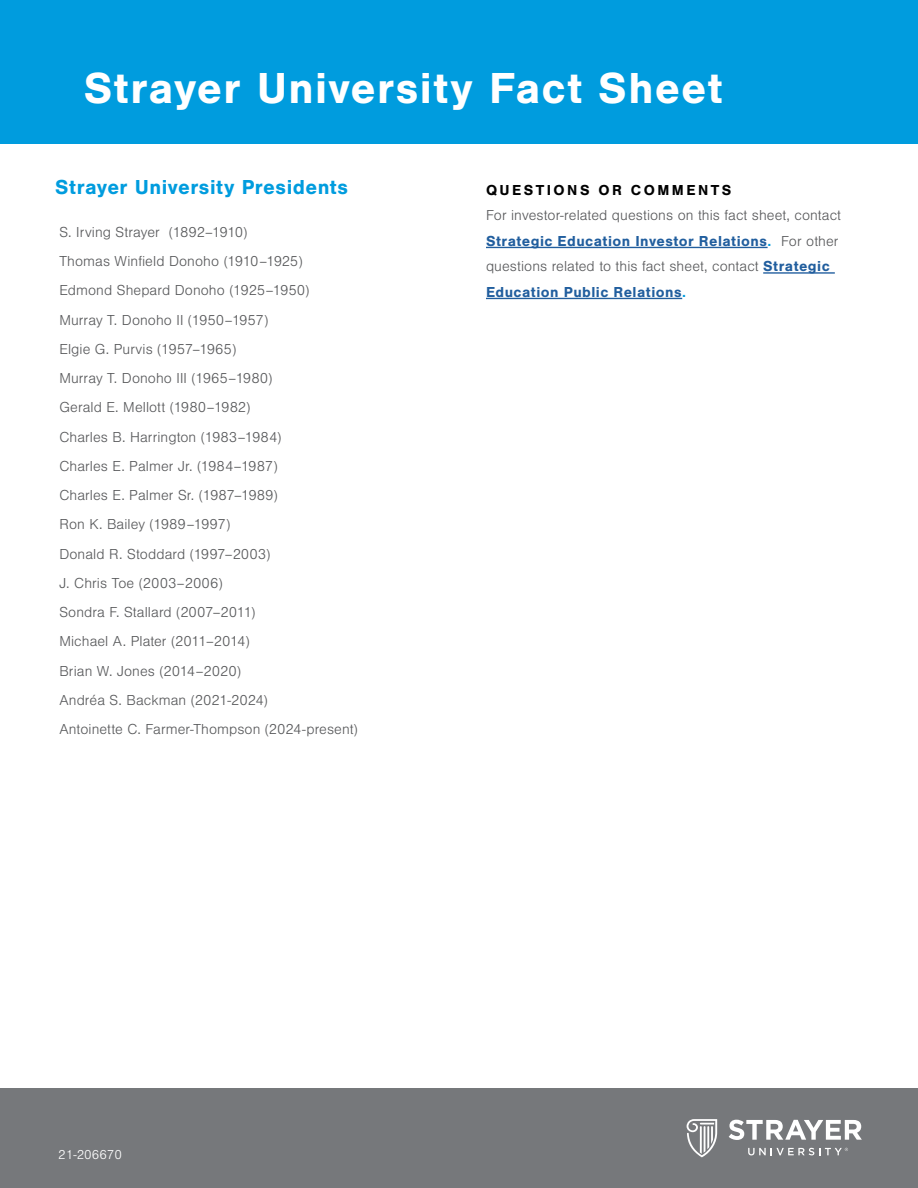
<style>
.page{position:relative;width:918px;height:1188px;background:#fff}
.page>*{position:absolute;margin:0;border:0;box-sizing:border-box;transform-origin:0 0}
.t1{font:700 45px "Nimbus San";letter-spacing:.025em;color:#fff}
.t2{font:700 21px "Nimbus San";letter-spacing:.02em;color:#009cde}
.t3{font:300 15px/29.2px "Nimbus San";letter-spacing:.005em;color:#58595b}
.t4{font:700 15px "Nimbus San";letter-spacing:.165em;color:#000}
.t5{font:300 13.5px "Nimbus San";color:#fff}
.s1{font-weight:700;color:#215e9e}
.s2{font-weight:700;color:#009cde}
</style>
<div class="page">
<div style="left:0;top:1089px;width:918px;height:99px;background:#76787b"></div>
<svg style="left:687px;top:1119px;width:30px;height:38px"></svg>
<svg style="left:729px;top:1120px;width:133px;height:20px"></svg>
<svg style="left:748px;top:1148px;width:100px;height:7px"></svg>
<div style="left:0;top:0;width:918px;height:143px;background:#009cde"></div>
<hr style="left:486px;top:247px;width:282px;height:1px;background:#215e9e">
<hr style="left:763px;top:272px;width:72px;height:2px;background:#215e9e">
<hr style="left:486px;top:298px;width:196px;height:1px;background:#215e9e">
<h1 class="t1" style="left:84px;top:63px;width:640px">Strayer University Fact Sheet</h1>
<h2 class="t2" style="left:55px;top:176px;width:295px">Strayer University Presidents</h2>
<p class="t3" style="left:59px;top:218px;width:300px">S. Irving Strayer (1892–1910)<br>Thomas Winfield Donoho (1910–1925)<br>Edmond Shepard Donoho (1925–1950)<br>Murray T. Donoho II (1950–1957)<br>Elgie G. Purvis (1957–1965)<br>Murray T. Donoho III (1965–1980)<br>Gerald E. Mellott (1980–1982)<br>Charles B. Harrington (1983–1984)<br>Charles E. Palmer Jr. (1984–1987)<br>Charles E. Palmer Sr. (1987–1989)<br>Ron K. Bailey (1989–1997)<br>Donald R. Stoddard (1997–2003)<br>J. Chris Toe (2003–2006)<br>Sondra F. Stallard (2007–2011)<br>Michael A. Plater (2011–2014)<br>Brian W. Jones (2014–2020)<br>Andréa S. Backman (2021-2024)<br>Antoinette C. Farmer-Thompson (2024-present)</p>
<p class="t4" style="left:486px;top:181px;width:247px">QUESTIONS OR COMMENTS</p>
<p class="t3" style="left:486px;top:203px;width:357px;line-height:25.5px">For investor-related questions on this fact sheet, contact <span class="s1">Strategic Education Investor Relations</span><span class="s2">.</span> For other questions related to this fact sheet, contact <span class="s1">Strategic Education Public Relations</span><span class="s2">.</span></p>
<p class="t5" style="left:58px;top:1147px;width:65px">21-206670</p>
</div>
